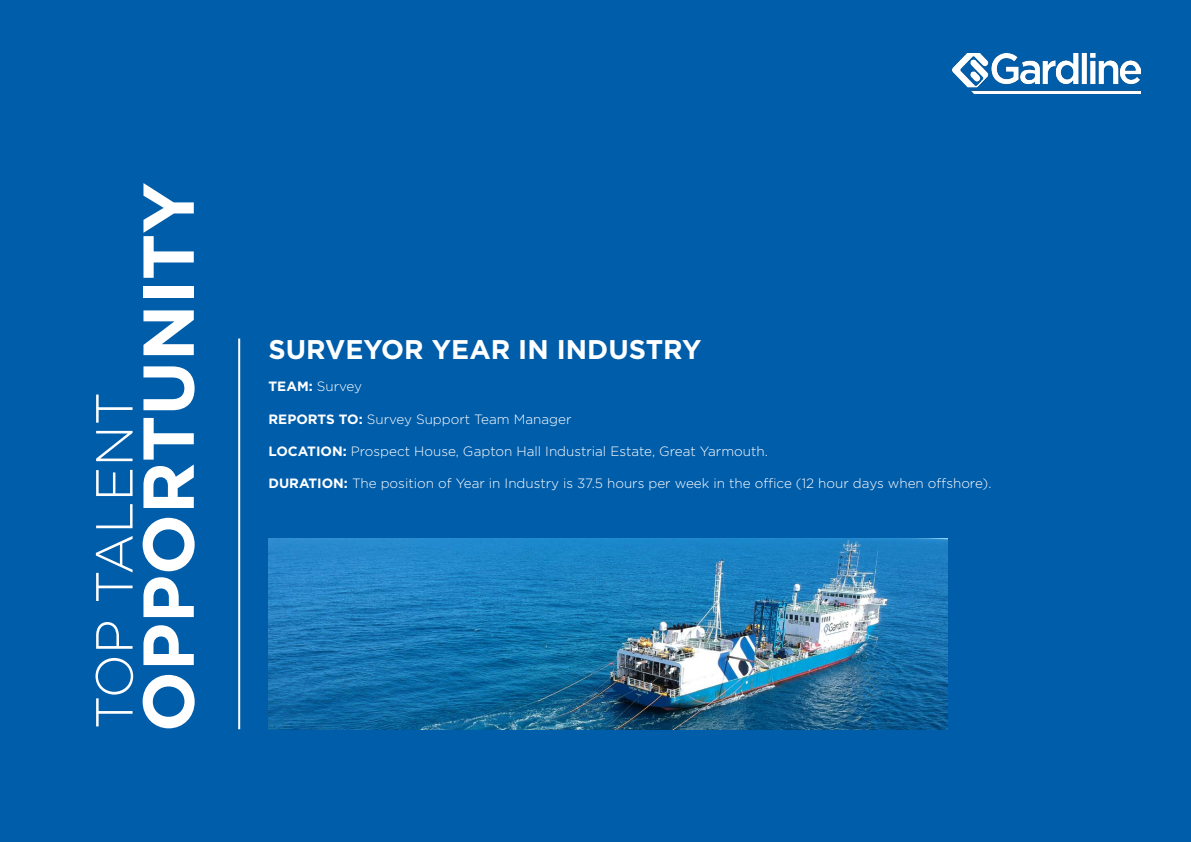
<style>
.page{position:relative;width:1191px;height:842px;background:#005daa}
.page>*{position:absolute;margin:0;border:0;box-sizing:border-box;transform-origin:0 0}
.t1{font:700 71.9px "Gotham";color:#fff}
.t2{font:300 52px "Gotham";color:#fff}
.t3{font:700 27px "Gotham";color:#fff}
.t4{font:300 13.5px "Gotham";color:#fff}
.s1{font-weight:700}
</style>
<div class="page">
<hr style="left:238px;top:338px;width:2px;height:391px;background:#fff">
<img style="left:268px;top:539px;width:679px;height:190px">
<img style="left:952px;top:54px;width:188px;height:39px">
<h2 class="t2" style="left:81px;top:729px;width:339px;rotate:-90deg">TOP TALENT</h2>
<h1 class="t1" style="left:121px;top:732px;width:551px;rotate:-90deg">OPPORTUNITY</h1>
<h3 class="t3" style="left:268px;top:331px;width:434px">SURVEYOR YEAR IN INDUSTRY</h3>
<p class="t4" style="left:268px;top:378px;width:95px"><span class="s1">TEAM:</span> Survey</p>
<p class="t4" style="left:268px;top:410px;width:304px"><span class="s1">REPORTS TO:</span> Survey Support Team Manager</p>
<p class="t4" style="left:268px;top:443px;width:501px"><span class="s1">LOCATION:</span> Prospect House, Gapton Hall Industrial Estate, Great Yarmouth.</p>
<p class="t4" style="left:268px;top:475px;width:724px"><span class="s1">DURATION:</span> The position of Year in Industry is 37.5 hours per week in the office (12 hour days when offshore).</p>
</div>
